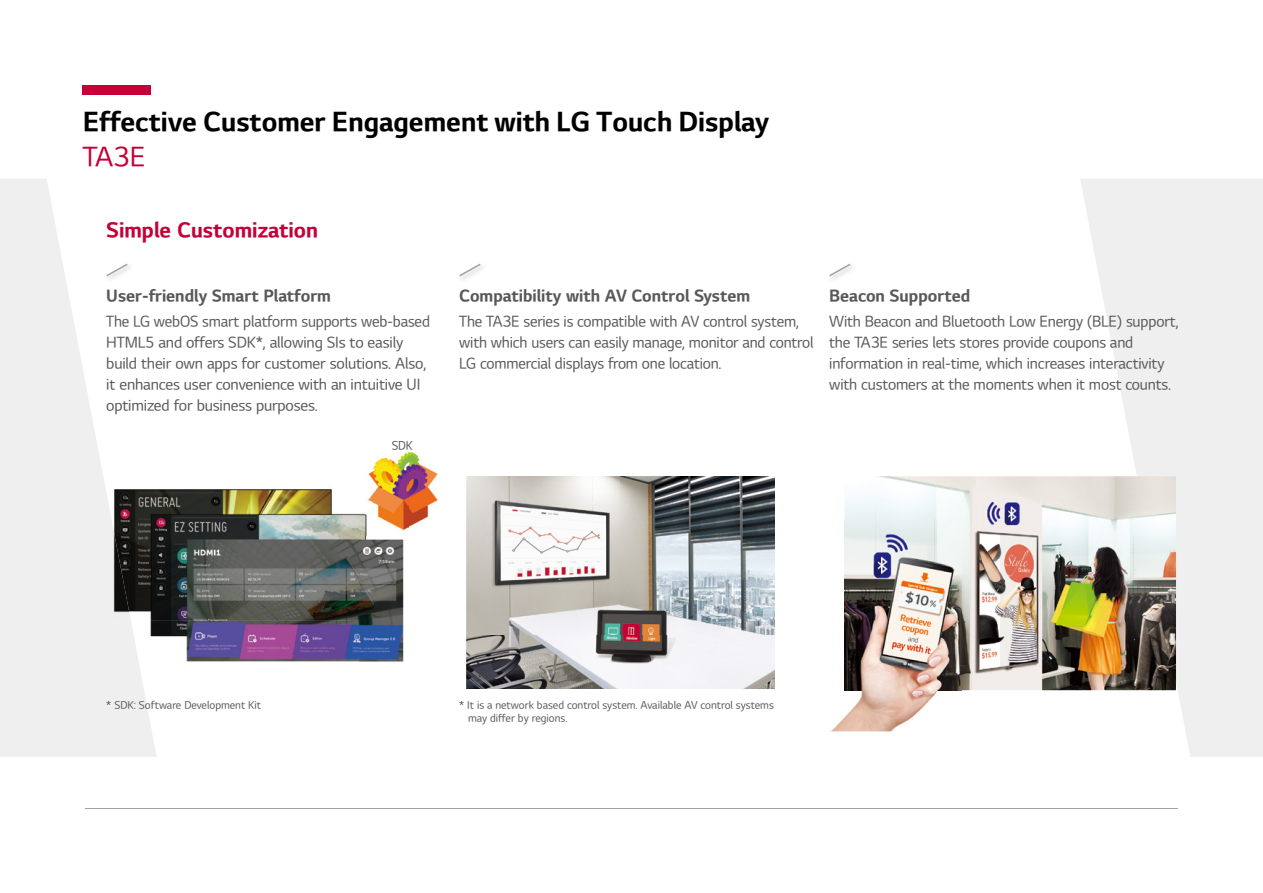
<style>
.page{position:relative;width:1263px;height:893px;background:#fff}
.page>*{position:absolute;margin:0;border:0;box-sizing:border-box;transform-origin:0 0}
.t1{font:27px "LG Sm Haotf TB";color:#000}
.t2{font:27px "LG Sm Haotf TR";color:#c30037}
.t3{font:21px "LG Sm Haotf TB";color:#c30037}
.t4{font:16.5px "LG Sm Haotf TB";color:#595757}
.t5{font:15px/21px "LG Sm Haotf TR";letter-spacing:-.01em;color:#595757}
.t6{font:12px "LG Sm Haotf TR";color:#595757;scale:.95 1}
.t7{font:10.5px/13.5px "LG Sm Haotf TR";color:#595757}
</style>
<div class="page">
<div style="left:83px;top:85px;width:68px;height:9px;background:#c30037"></div>
<svg style="left:1080px;top:179px;width:183px;height:578px;fill:#efefef"></svg>
<svg style="left:0;top:179px;width:157px;height:578px;fill:#efefef"></svg>
<hr style="left:85px;top:808px;width:1093px;height:1px;background:#9ea3a6">
<img style="left:104px;top:262px;width:30px;height:21px">
<svg style="left:106px;top:264px;width:22px;height:12px"></svg>
<img style="left:460px;top:263px;width:23px;height:16px">
<svg style="left:459px;top:264px;width:21px;height:12px"></svg>
<img style="left:830px;top:263px;width:23px;height:16px">
<svg style="left:829px;top:264px;width:21px;height:12px"></svg>
<img style="left:844px;top:476px;width:332px;height:214px">
<img style="left:831px;top:690px;width:131px;height:41px">
<img style="left:844px;top:520px;width:118px;height:170px">
<img style="left:467px;top:476px;width:308px;height:213px">
<img style="left:113px;top:475px;width:246px;height:145px">
<img style="left:359px;top:513px;width:45px;height:149px">
<img style="left:140px;top:620px;width:219px;height:49px">
<img style="left:113px;top:525px;width:27px;height:144px">
<img style="left:368px;top:451px;width:70px;height:77px">
<img style="left:366px;top:475px;width:42px;height:61px">
<h1 class="t1" style="left:83px;top:109px;width:688px">Effective Customer Engagement with LG Touch Display</h1>
<h1 class="t2" style="left:83px;top:143px;width:64px">TA3E</h1>
<h2 class="t3" style="left:106px;top:220px;width:213px">Simple Customization</h2>
<p class="t4" style="left:106px;top:288px;width:226px">User-friendly Smart Platform</p>
<p class="t5" style="left:106px;top:312px;width:325px">The LG webOS smart platform supports web-based HTML5 and offers SDK*, allowing SIs to easily build their own apps for customer solutions. Also, it enhances user convenience with an intuitive UI optimized for business purposes.</p>
<p class="t6" style="left:392px;top:439px;width:24px">SDK</p>
<p class="t4" style="left:459px;top:288px;width:292px">Compatibility with AV Control System</p>
<p class="t5" style="left:459px;top:311px;width:356px">The TA3E series is compatible with AV control system, with which users can easily manage, monitor and control<br>LG commercial displays from one location.</p>
<p class="t4" style="left:829px;top:288px;width:143px">Beacon Supported</p>
<p class="t5" style="left:829px;top:312px;width:351px">With Beacon and Bluetooth Low Energy (BLE) support, the TA3E series lets stores provide coupons and information in real-time, which increases interactivity with customers at the moments when it most counts.</p>
<p class="t7" style="left:106px;top:699px;width:156px">* SDK: Software Development Kit</p>
<p class="t7" style="left:468px;top:699px;width:307px;text-indent:-9px">* It is a network based control system. Available AV control systems may differ by regions.</p>
</div>
